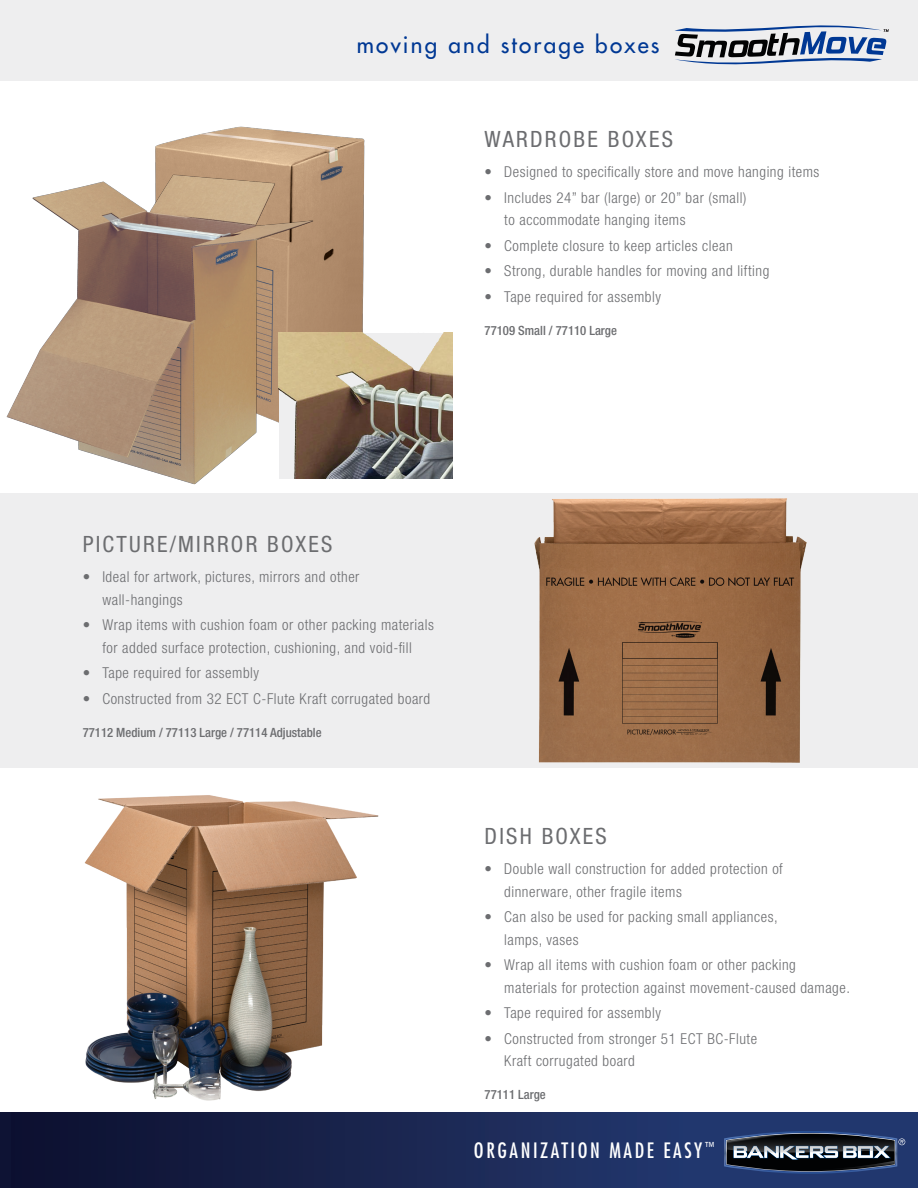
<style>
.page{position:relative;width:918px;height:1188px;background:#fff}
.page>*{position:absolute;margin:0;border:0;box-sizing:border-box;transform-origin:0 0}
.t1{font:condensed 22.5px "Helvetica Neue LT Std";letter-spacing:.1em;color:#6c6d70}
.t2{font:500 22.5px "Futura Std";letter-spacing:.1em;color:#003894}
.t3{font:condensed 20.7px "Futura Std";letter-spacing:.125em;color:#fff}
.t4{font:300 condensed 15px/22.5px "Helvetica Neue LT Std";letter-spacing:.035em;color:#6c6d70}
.t5{font:500 condensed 12.75px "Helvetica Neue LT Std";color:#6c6d70}
</style>
<div class="page">
<div style="left:0;top:493px;width:918px;height:275px;background:#eeeeef"></div>
<div style="left:0;top:1112px;width:918px;height:76px;background:#0e1334"></div>
<div style="left:12px;top:1113px;width:906px;height:75px;background:linear-gradient(to right,#0f1231,#263f7a)"></div>
<svg style="left:724px;top:1131px;width:181px;height:43px;background:#384255"></svg>
<div style="left:0;top:0;width:918px;height:81px;background:#eeeeef"></div>
<img style="left:534px;top:498px;width:273px;height:265px">
<img style="left:84px;top:795px;width:295px;height:306px">
<svg style="left:674px;top:25px;width:215px;height:40px"></svg>
<img style="left:6px;top:128px;width:367px;height:357px">
<img style="left:279px;top:333px;width:174px;height:145px">
<h1 class="t2" style="left:357px;top:31px;width:304px">moving and storage boxes</h1>
<h1 class="t1" style="left:485px;top:126px;width:190px">WARDROBE BOXES</h1>
<p class="t4" style="left:485px;top:161px;width:336px">• Designed to specifically store and move hanging items</p>
<p class="t4" style="left:504px;top:186px;width:244px;text-indent:-20px">• Includes 24” bar (large) or 20” bar (small) to accommodate hanging items</p>
<p class="t4" style="left:485px;top:234px;width:250px">• Complete closure to keep articles clean</p>
<p class="t4" style="left:485px;top:260px;width:286px">• Strong, durable handles for moving and lifting</p>
<p class="t4" style="left:485px;top:285px;width:178px">• Tape required for assembly</p>
<p class="t5" style="left:485px;top:323px;width:134px">77109 Small / 77110 Large</p>
<h1 class="t1" style="left:83px;top:531px;width:251px">PICTURE/MIRROR BOXES</h1>
<p class="t4" style="left:102px;top:566px;width:259px;text-indent:-20px">• Ideal for artwork, pictures, mirrors and other wall-hangings</p>
<p class="t4" style="left:83px;top:614px;width:353px;text-align:center">• Wrap items with cushion foam or other packing materials for added surface protection, cushioning, and void-fill</p>
<p class="t4" style="left:83px;top:662px;width:178px">• Tape required for assembly</p>
<p class="t4" style="left:83px;top:687px;width:349px">• Constructed from 32 ECT C-Flute Kraft corrugated board</p>
<p class="t5" style="left:83px;top:725px;width:240px">77112 Medium / 77113 Large / 77114 Adjustable</p>
<h1 class="t1" style="left:485px;top:823px;width:124px">DISH BOXES</h1>
<p class="t4" style="left:504px;top:858px;width:280px;text-indent:-20px">• Double wall construction for added protection of dinnerware, other fragile items</p>
<p class="t4" style="left:504px;top:906px;width:275px;text-indent:-20px">• Can also be used for packing small appliances, lamps, vases</p>
<p class="t4" style="left:504px;top:954px;width:347px;text-indent:-20px">• Wrap all items with cushion foam or other packing materials for protection against movement-caused damage.</p>
<p class="t4" style="left:485px;top:1002px;width:178px">• Tape required for assembly</p>
<p class="t4" style="left:504px;top:1027px;width:254px;text-indent:-20px">• Constructed from stronger 51 ECT BC-Flute<br>Kraft corrugated board</p>
<p class="t5" style="left:485px;top:1087px;width:63px">77111 Large</p>
<h2 class="t3" style="left:474px;top:1138px;width:242px">ORGANIZATION MADE EASY<sup>™</sup></h2>
</div>
